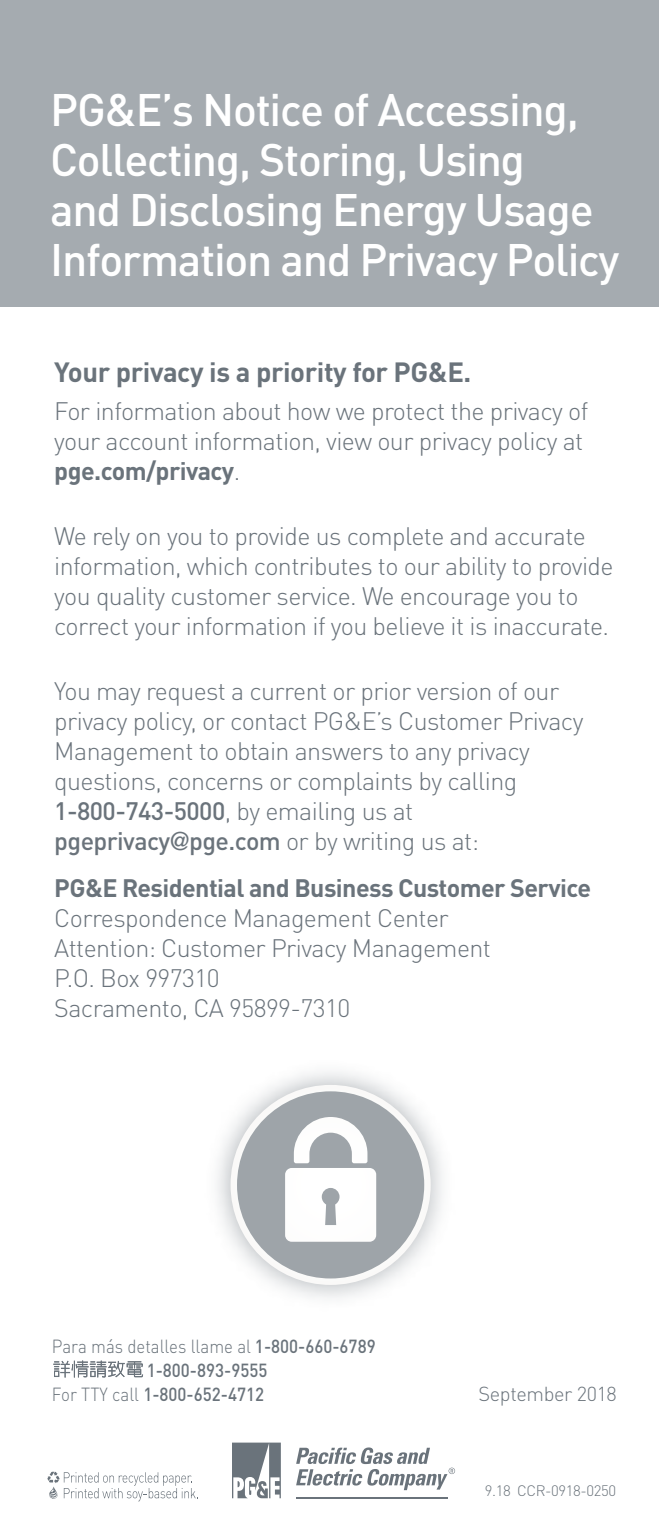
<style>
.page{position:relative;width:659px;height:1530px;background:#fff}
.page>*{position:absolute;margin:0;border:0;box-sizing:border-box;transform-origin:0 0}
.t1{font:500 45px/50px "DIN Pro";letter-spacing:-.03em;color:#fff}
.t2{font:700 27.5px "DIN Pro";letter-spacing:-.015em;color:#6a737b}
.t3{font:300 25px/30px "DIN Pro";letter-spacing:-.025em;color:#6a737b}
.t4{font:700 25px "DIN Pro";letter-spacing:-.025em;color:#6a737b}
.t5{font:300 20px "DIN Pro";letter-spacing:-.02em;color:#6a737b}
.t6{font:500 18.75px "DIN Pro";color:#6a737b;scale:.9 1}
.t7{font:300 18.75px "DIN Pro";color:#6a737b;scale:.9 1}
.t8{font:300 15px "DIN Pro";letter-spacing:-.025em;color:#6a737b}
.s1{font-weight:700}
.s2{font-weight:500}
.s3{font-family:"Helvetica Neue";font-weight:500}
.s4{font-weight:300}
</style>
<div class="page">
<div style="left:0;top:0;width:659px;height:306px;background:#a5abb0"></div>
<img style="left:217px;top:1072px;width:225px;height:226px">
<svg style="left:230px;top:1085px;width:200px;height:200px"></svg>
<svg style="left:237px;top:1091px;width:187px;height:187px"></svg>
<svg style="left:47px;top:1472px;width:151px;height:29px"></svg>
<svg style="left:232px;top:1443px;width:49px;height:55px"></svg>
<hr style="left:296px;top:1497px;width:151px;height:1px;background:#6a737b">
<svg style="left:296px;top:1447px;width:158px;height:43px"></svg>
<svg style="left:448px;top:1468px;width:7px;height:6px"></svg>
<svg style="left:53px;top:1360px;width:90px;height:18px"></svg>
<h1 class="t1" style="left:50px;top:80px;width:570px">PG&amp;E’s Notice of Accessing,<br>Collecting, Storing, Using<br>and Disclosing Energy Usage<br>Information and Privacy Policy</h1>
<h2 class="t2" style="left:54px;top:349px;width:418px">Your privacy is a priority for PG&amp;E.</h2>
<p class="t3" style="left:54px;top:393px;width:535px">For information about how we protect the privacy of your account information, view our privacy policy at <span class="s1">pge.com/privacy</span>.</p>
<p class="t3" style="left:54px;top:518px;width:561px">We rely on you to provide us complete and accurate information, which contributes to our ability to provide you quality customer service. We encourage you to correct your information if you believe it is inaccurate.</p>
<p class="t3" style="left:54px;top:673px;width:530px">You may request a current or prior version of our privacy policy, or contact PG&amp;E’s Customer Privacy Management to obtain answers to any privacy questions, concerns or complaints by calling <span class="s2">1-800-743-5000</span>, by emailing us at <span class="s2">pgeprivacy</span><span class="s3">@</span><span class="s2">pge.com</span> or by writing us at:</p>
<h2 class="t4" style="left:54px;top:867px;width:538px">PG&amp;E Residential and Business Customer Service</h2>
<p class="t3" style="left:54px;top:901px;width:438px">Correspondence Management Center<br>Attention: Customer Privacy Management<br>P.O. Box 997310<br>Sacramento, CA 95899-7310</p>
<p class="t7" style="left:52px;top:1332px;width:361px">Para más detalles llame al <span class="s2">1-800-660-6789</span></p>
<p class="t6" style="left:147px;top:1355px;width:136px">1-800-893-9555</p>
<p class="t6" style="left:52px;top:1379px;width:237px"><span class="s4">For TTY call</span> 1-800-652-4712</p>
<p class="t5" style="left:478px;top:1378px;width:140px">September 2018</p>
<p class="t8" style="left:485px;top:1479px;width:133px">9.18 CCR-0918-0250</p>
</div>
